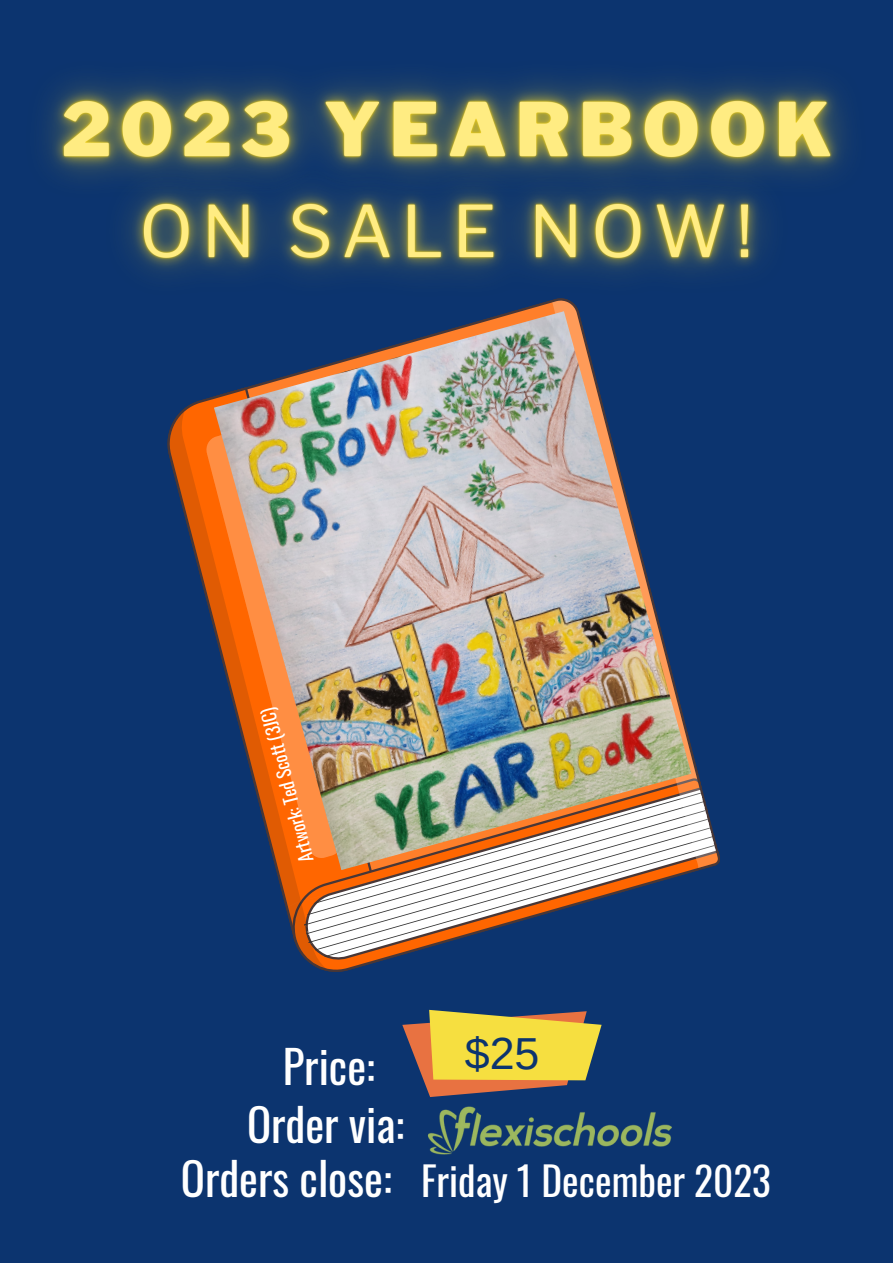
<style>
.page{position:relative;width:893px;height:1264px;background:#fff}
.page>*{position:absolute;margin:0;border:0;box-sizing:border-box;transform-origin:0 0}
.t1{font:44.85px "Oswald";color:#fff}
.t2{font:44.85px "Arimo";color:#0c346f}
.t3{font:39.3px "Oswald";color:#fff}
.t4{font:18px "Oswald";color:#fff}
</style>
<div class="page">
<div style="left:0;top:0;width:892px;height:1262px;background:#0c346f"></div>
<svg style="left:167px;top:396px;width:541px;height:576px"></svg>
<img style="left:214px;top:349px;width:477px;height:521px">
<img style="left:428px;top:1106px;width:244px;height:49px">
<img style="left:133px;top:252px;width:626px;height:97px">
<img style="left:48px;top:80px;width:797px;height:172px">
<svg style="left:402px;top:1009px;width:199px;height:87px"></svg>
<p class="t4" style="left:294px;top:865px;width:160px;rotate:-105deg">Artwork: Ted Scott (3JC)</p>
<p class="t1" style="left:283px;top:1031px;width:94px">Price:</p>
<p class="t2" style="left:464px;top:1028px;width:76px">$25</p>
<p class="t1" style="left:247px;top:1089px;width:159px">Order via:</p>
<p class="t1" style="left:181px;top:1143px;width:212px">Orders close:</p>
<p class="t3" style="left:421px;top:1150px;width:351px">Friday 1 December 2023</p>
</div>
